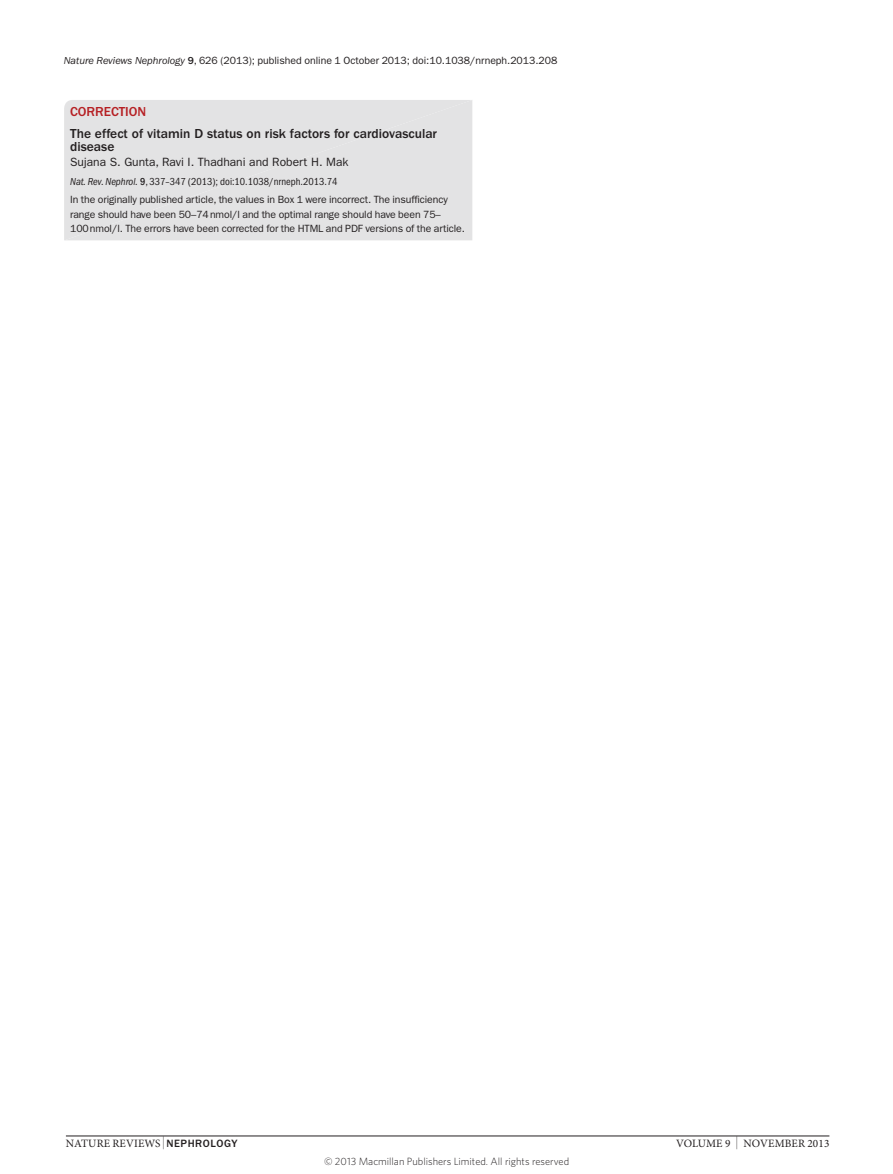
<style>
.page{position:relative;width:893px;height:1174px;background:#fff}
.page>*{position:absolute;margin:0;border:0;box-sizing:border-box;transform-origin:0 0}
.Erratum_title{font:500 13.5px/13.5px "ITC Franklin Gothic Std";color:#231f20}
.Strapline{font:500 13.5px "ITC Franklin Gothic Std";letter-spacing:-.005em;color:#b62024}
.Erratum_authors{font:12px "ITC Franklin Gothic Std";color:#231f20}
.t1{font:11.25px "Minion Pro";letter-spacing:.01em;color:#231f20}
.Erratum_text{font:10.5px/14.2px "ITC Franklin Gothic Std";letter-spacing:-.01em;color:#231f20}
.Citation_line{font:10.5px "ITC Franklin Gothic Std";letter-spacing:-.005em;color:#231f20}
.Erratum_reference{font:condensed 10.5px "ITC Franklin Gothic Std";letter-spacing:-.005em;color:#231f20}
.t2{font:300 10.5px "Whitney";color:#231f20}
.s1{font-style:italic}
.s2{font-weight:500}
.s3{font-size:12.9px}
.s4{font-family:"ITC Franklin Gothic Std";font-weight:500;font-size:10.95px}
</style>
<div class="page">
<hr style="left:66px;top:1135px;width:763px;height:1px;background:#231f20">
<div style="left:64px;top:100px;width:408px;height:140px;background:#e3e3e4"></div>
<p class="Citation_line" style="left:64px;top:54px;width:495px"><span class="s1">Nature Reviews Nephrology</span> <span class="s2">9</span>, 626 (2013); published online 1 October 2013; doi:10.1038/nrneph.2013.208</p>
<p class="Strapline" style="left:70px;top:104px;width:78px">CORRECTION</p>
<p class="Erratum_title" style="left:70px;top:127px;width:368px">The effect of vitamin D status on risk factors for cardiovascular disease</p>
<p class="Erratum_authors" style="left:70px;top:155px;width:280px">Sujana S. Gunta, Ravi I. Thadhani and Robert H. Mak</p>
<p class="Erratum_reference" style="left:70px;top:176px;width:269px"><span class="s1">Nat. Rev. Nephrol.</span> <span class="s2">9</span>, 337–347 (2013); doi:10.1038/nrneph.2013.74</p>
<p class="Erratum_text" style="left:70px;top:193px;width:396px">In the originally published article, the values in Box 1 were incorrect. The insufficiency range should have been 50–74nmol/l and the optimal range should have been 75–<br>100nmol/l. The errors have been corrected for the HTML and PDF versions of the article.</p>
<p class="t1" style="left:66px;top:1136px;width:173px">NATURE REVIEWS <span class="s3">|</span> <span class="s4">NEPHROLOGY</span></p>
<p class="t1" style="left:676px;top:1136px;width:155px">VOLUME 9 <span class="s3">|</span> NOVEMBER 2013</p>
<p class="t2" style="left:324px;top:1154px;width:247px">© 2013 Macmillan Publishers Limited. All rights reserved</p>
</div>
